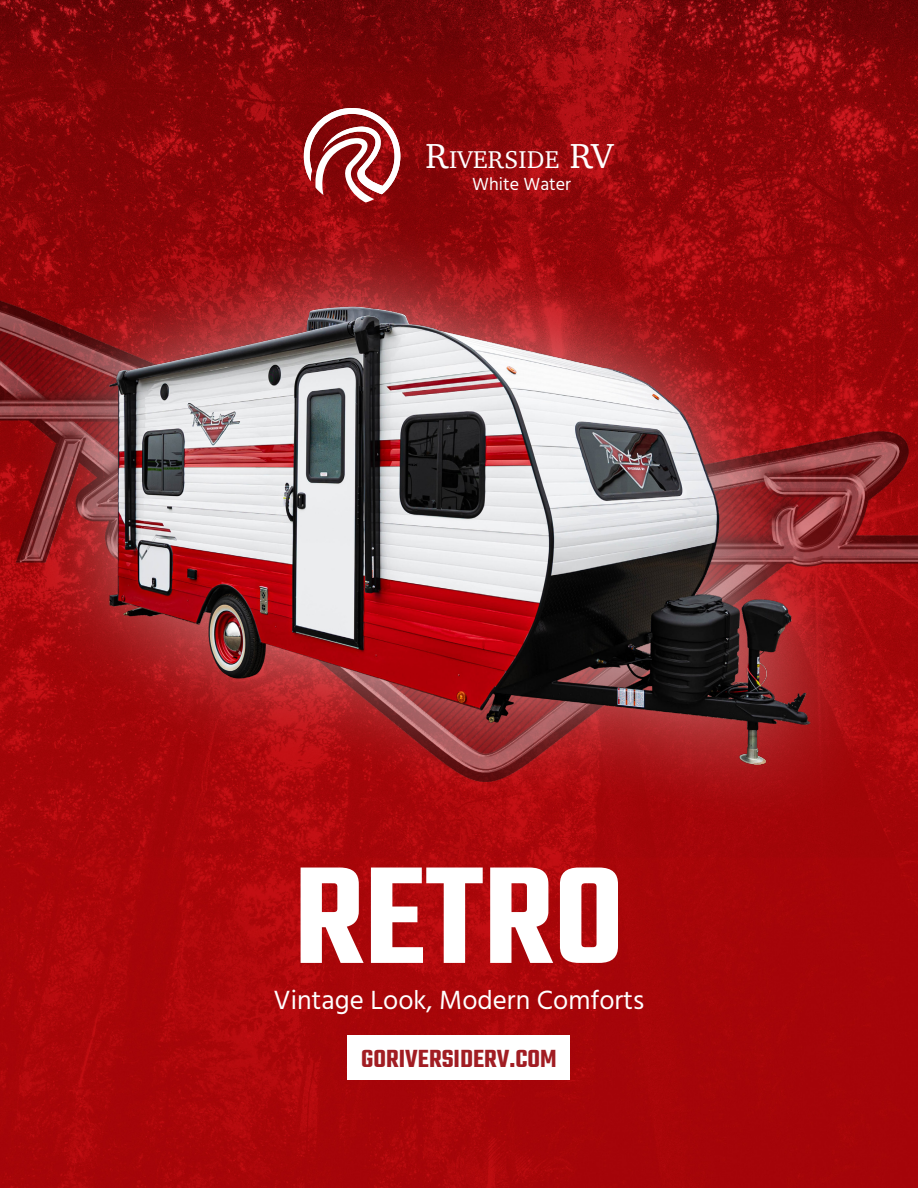
<style>
.page{position:relative;width:918px;height:1188px;background:#fff}
.page>*{position:absolute;margin:0;border:0;box-sizing:border-box;transform-origin:0 0}
.t1{font:600 150px "Teko";color:#fff}
.t2{font:27px "Hind";color:#fff}
.t3{font:600 27px "Teko";color:#a11d23}
.t4{font:24.9px "Charter";letter-spacing:.015em;color:#fff}
.t5{font:18px "Hind";color:#fff}
.s1{font-size:35.7px}
</style>
<div class="page">
<img style="left:0;top:0;width:918px;height:1188px">
<img style="left:0;top:288px;width:918px;height:494px">
<svg style="left:304px;top:108px;width:96px;height:94px"></svg>
<div style="left:16px;top:208px;width:882px;height:647px;background:#fff;opacity:.5"></div>
<img style="left:108px;top:306px;width:702px;height:458px">
<div style="left:348px;top:1036px;width:222px;height:44px;background:#fff"></div>
<p class="t4" style="left:426px;top:138px;width:189px"><span class="s1">R</span>IVERSIDE <span class="s1">RV</span></p>
<p class="t5" style="left:472px;top:172px;width:100px">White Water</p>
<p class="t1" style="left:294px;top:825px;width:332px">RETRO</p>
<p class="t2" style="left:274px;top:982px;width:372px">Vintage Look, Modern Comforts</p>
<p class="t3" style="left:361px;top:1042px;width:197px">GORIVERSIDERV.COM</p>
</div>
